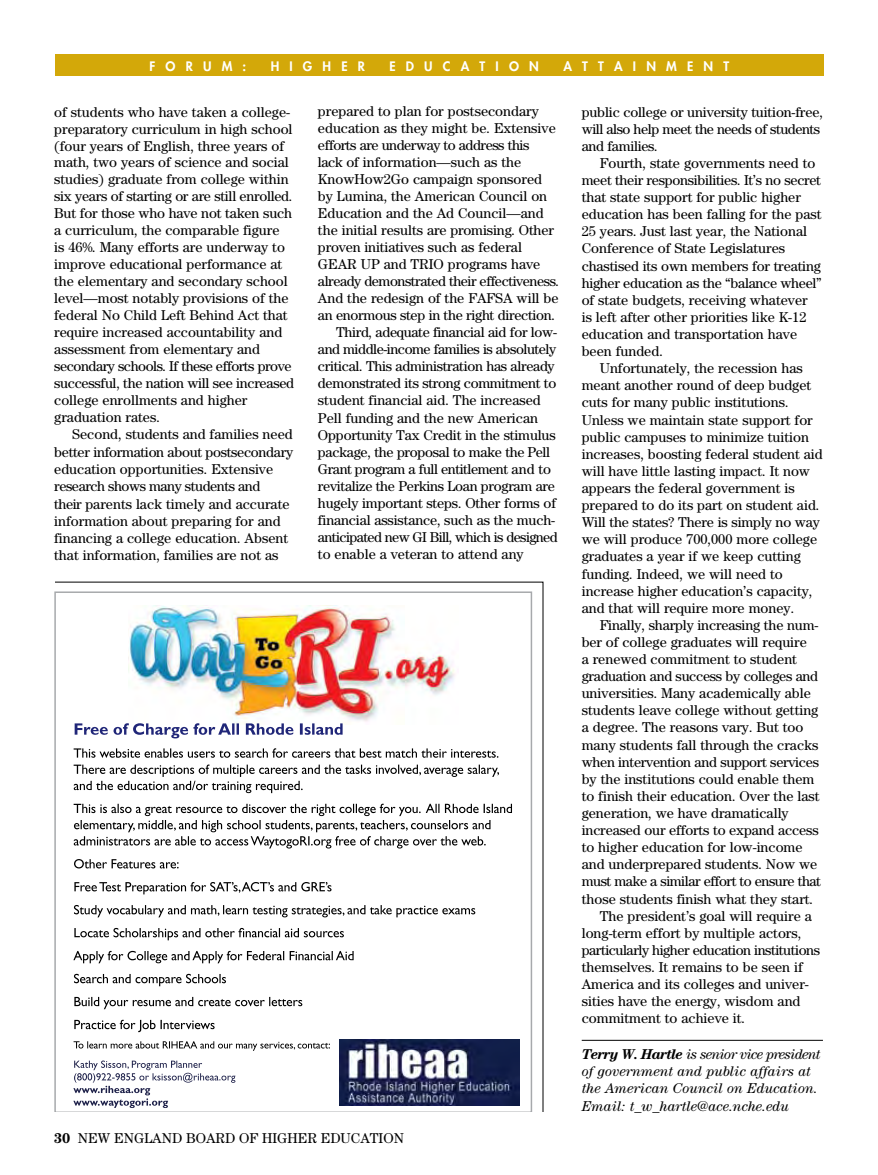
<style>
.page{position:relative;width:878px;height:1175px;background:#fff}
.page>*{position:absolute;margin:0;border:0;box-sizing:border-box;transform-origin:0 0}
.t1{font:14.25px/17.1px "Century";color:#000}
.t2{font:14.25px/17.1px "Century";letter-spacing:-.02em;color:#000}
.t3{font:14.25px "Century";letter-spacing:-.03em;color:#000}
.t4{font:italic 14.25px/17.2px "Century";color:#000}
.t5{font:14.25px "Century";letter-spacing:-.04em;color:#000}
.t6{font:800 12.75px "Futura";letter-spacing:.8em;color:#fff}
.s1{font-weight:700}
</style>
<div class="page">
<div style="left:55px;top:54px;width:768px;height:22px;background:#d3a809"></div>
<hr style="left:581px;top:1040px;width:241px;height:1px;background:#000">
<img style="left:129px;top:605px;width:326px;height:119px">
<svg style="left:75px;top:723px;width:267px;height:15px"></svg>
<svg style="left:74px;top:748px;width:424px;height:9px"></svg>
<svg style="left:74px;top:764px;width:425px;height:29px"></svg>
<svg style="left:74px;top:803px;width:438px;height:45px"></svg>
<svg style="left:74px;top:859px;width:105px;height:9px"></svg>
<svg style="left:74px;top:882px;width:257px;height:12px"></svg>
<svg style="left:74px;top:905px;width:401px;height:12px"></svg>
<svg style="left:74px;top:928px;width:270px;height:12px"></svg>
<svg style="left:73px;top:950px;width:280px;height:13px"></svg>
<svg style="left:74px;top:973px;width:152px;height:13px"></svg>
<svg style="left:74px;top:996px;width:228px;height:13px"></svg>
<svg style="left:74px;top:1019px;width:141px;height:13px"></svg>
<svg style="left:74px;top:1041px;width:256px;height:9px"></svg>
<svg style="left:73px;top:1060px;width:162px;height:48px"></svg>
<img style="left:340px;top:1039px;width:180px;height:66px">
<div style="left:54px;top:591px;width:478px;height:522px;border:2px solid #a7a9ac"></div>
<div style="left:21px;top:1112px;width:528px;height:27px;background:#fff"></div>
<p class="t6" style="left:149px;top:58px;width:98px">FORUM:</p>
<p class="t6" style="left:271px;top:58px;width:96px">HIGHER</p>
<p class="t6" style="left:389px;top:58px;width:151px">EDUCATION</p>
<p class="t6" style="left:563px;top:58px;width:167px">ATTAINMENT</p>
<p class="t1" style="left:54px;top:103px;width:241px">of students who have taken a college&shy;preparatory curriculum in high school (four years of English, three years of math, two years of science and social studies) graduate from college within six years of starting or are still enrolled.<br>But for those who have not taken such a curriculum, the comparable figure<br>is 46%. Many efforts are underway to improve educational performance at the elementary and secondary school level—most notably provisions of the federal No Child Left Behind Act that require increased accountability and assessment from elementary and secondary schools. If these efforts prove successful, the nation will see increased college enrollments and higher graduation rates.</p>
<p class="t1" style="left:54px;top:426px;width:240px;text-indent:18px">Second, students and families need better information about postsecondary education opportunities. Extensive research shows many students and<br>their parents lack timely and accurate information about preparing for and financing a college education. Absent that information, families are not as</p>
<p class="t2" style="left:581px;top:103px;width:243px">public college or university tuition-free, will also help meet the needs of students and families.</p>
<p class="t1" style="left:581px;top:154px;width:241px;text-indent:18px">Fourth, state governments need to meet their responsibilities. It’s no secret that state support for public higher education has been falling for the past 25 years. Just last year, the National Conference of State Legislatures chastised its own members for treating higher education as the “balance wheel” of state budgets, receiving whatever<br>is left after other priorities like K-12 education and transportation have been funded.</p>
<p class="t1" style="left:581px;top:359px;width:242px;text-indent:18px">Unfortunately, the recession has meant another round of deep budget cuts for many public institutions.<br>Unless we maintain state support for public campuses to minimize tuition increases, boosting federal student aid will have little lasting impact. It now appears the federal government is prepared to do its part on student aid.<br>Will the states? There is simply no way we will produce 700,000 more college graduates a year if we keep cutting funding. Indeed, we will need to increase higher education’s capacity, and that will require more money.</p>
<p class="t1" style="left:599px;top:616px;width:220px">Finally, sharply increasing the num-</p>
<p class="t1" style="left:581px;top:633px;width:227px">ber of college graduates will require</p>
<p class="t1" style="left:581px;top:650px;width:217px">a renewed commitment to student</p>
<p class="t2" style="left:581px;top:667px;width:238px">graduation and success by colleges and</p>
<p class="t1" style="left:581px;top:684px;width:231px">universities. Many academically able</p>
<p class="t1" style="left:581px;top:701px;width:238px">students leave college without getting</p>
<p class="t1" style="left:581px;top:718px;width:223px">a degree. The reasons vary. But too</p>
<p class="t1" style="left:581px;top:736px;width:238px">many students fall through the cracks</p>
<p class="t2" style="left:581px;top:753px;width:239px">when intervention and support services</p>
<p class="t1" style="left:581px;top:770px;width:234px">by the institutions could enable them</p>
<p class="t1" style="left:581px;top:787px;width:239px">to finish their education. Over the last</p>
<p class="t1" style="left:581px;top:804px;width:208px">generation, we have dramatically</p>
<p class="t1" style="left:581px;top:821px;width:238px">increased our efforts to expand access</p>
<p class="t1" style="left:581px;top:838px;width:222px">to higher education for low-income</p>
<p class="t1" style="left:581px;top:855px;width:237px">and underprepared students. Now we</p>
<p class="t3" style="left:581px;top:873px;width:241px">must make a similar effort to ensure that</p>
<p class="t1" style="left:581px;top:889px;width:233px">those students finish what they start.</p>
<p class="t1" style="left:599px;top:907px;width:214px">The president’s goal will require a</p>
<p class="t1" style="left:581px;top:924px;width:221px">long-term effort by multiple actors,</p>
<p class="t3" style="left:581px;top:941px;width:240px">particularly higher education institutions</p>
<p class="t1" style="left:581px;top:958px;width:223px">themselves. It remains to be seen if</p>
<p class="t1" style="left:581px;top:975px;width:229px">America and its colleges and univer-</p>
<p class="t1" style="left:581px;top:992px;width:220px">sities have the energy, wisdom and</p>
<p class="t1" style="left:581px;top:1009px;width:165px">commitment to achieve it.</p>
<p class="t4" style="left:581px;top:1045px;width:240px"><span class="s1">Terry W. Hartle</span> is senior vice president of government and public affairs at the American Council on Education.<br>Email: t_w_hartle@ace.nche.edu</p>
<p class="t1" style="left:318px;top:103px;width:222px">prepared to plan for postsecondary</p>
<p class="t1" style="left:318px;top:120px;width:239px">education as they might be. Extensive</p>
<p class="t3" style="left:318px;top:137px;width:213px">efforts are underway to address this</p>
<p class="t1" style="left:318px;top:154px;width:205px">lack of information—such as the</p>
<p class="t1" style="left:318px;top:171px;width:226px">KnowHow2Go campaign sponsored</p>
<p class="t1" style="left:318px;top:188px;width:231px">by Lumina, the American Council on</p>
<p class="t1" style="left:318px;top:204px;width:227px">Education and the Ad Council—and</p>
<p class="t1" style="left:318px;top:221px;width:237px">the initial results are promising. Other</p>
<p class="t1" style="left:318px;top:238px;width:205px">proven initiatives such as federal</p>
<p class="t1" style="left:318px;top:255px;width:224px">GEAR UP and TRIO programs have</p>
<p class="t3" style="left:318px;top:273px;width:243px">already demonstrated their effectiveness.</p>
<p class="t1" style="left:318px;top:289px;width:242px">And the redesign of the FAFSA will be</p>
<p class="t2" style="left:318px;top:306px;width:238px">an enormous step in the right direction.</p>
<p class="t2" style="left:336px;top:323px;width:222px">Third, adequate financial aid for low-</p>
<p class="t3" style="left:318px;top:341px;width:240px">and middle-income families is absolutely</p>
<p class="t2" style="left:318px;top:357px;width:238px">critical. This administration has already</p>
<p class="t2" style="left:318px;top:375px;width:240px">demonstrated its strong commitment to</p>
<p class="t1" style="left:318px;top:392px;width:224px">student financial aid. The increased</p>
<p class="t1" style="left:318px;top:409px;width:221px">Pell funding and the new American</p>
<p class="t1" style="left:318px;top:426px;width:239px">Opportunity Tax Credit in the stimulus</p>
<p class="t2" style="left:318px;top:443px;width:233px">package, the proposal to make the Pell</p>
<p class="t3" style="left:318px;top:460px;width:235px">Grant program a full entitlement and to</p>
<p class="t2" style="left:318px;top:477px;width:238px">revitalize the Perkins Loan program are</p>
<p class="t1" style="left:318px;top:494px;width:239px">hugely important steps. Other forms of</p>
<p class="t1" style="left:318px;top:511px;width:239px">financial assistance, such as the much-</p>
<p class="t5" style="left:318px;top:529px;width:241px">anticipated new GI Bill, which is designed</p>
<p class="t1" style="left:318px;top:546px;width:207px">to enable a veteran to attend any</p>
<p class="t1" style="left:54px;top:1129px;width:351px"><span class="s1">30</span> NEW ENGLAND BOARD OF HIGHER EDUCATION</p>
</div>
